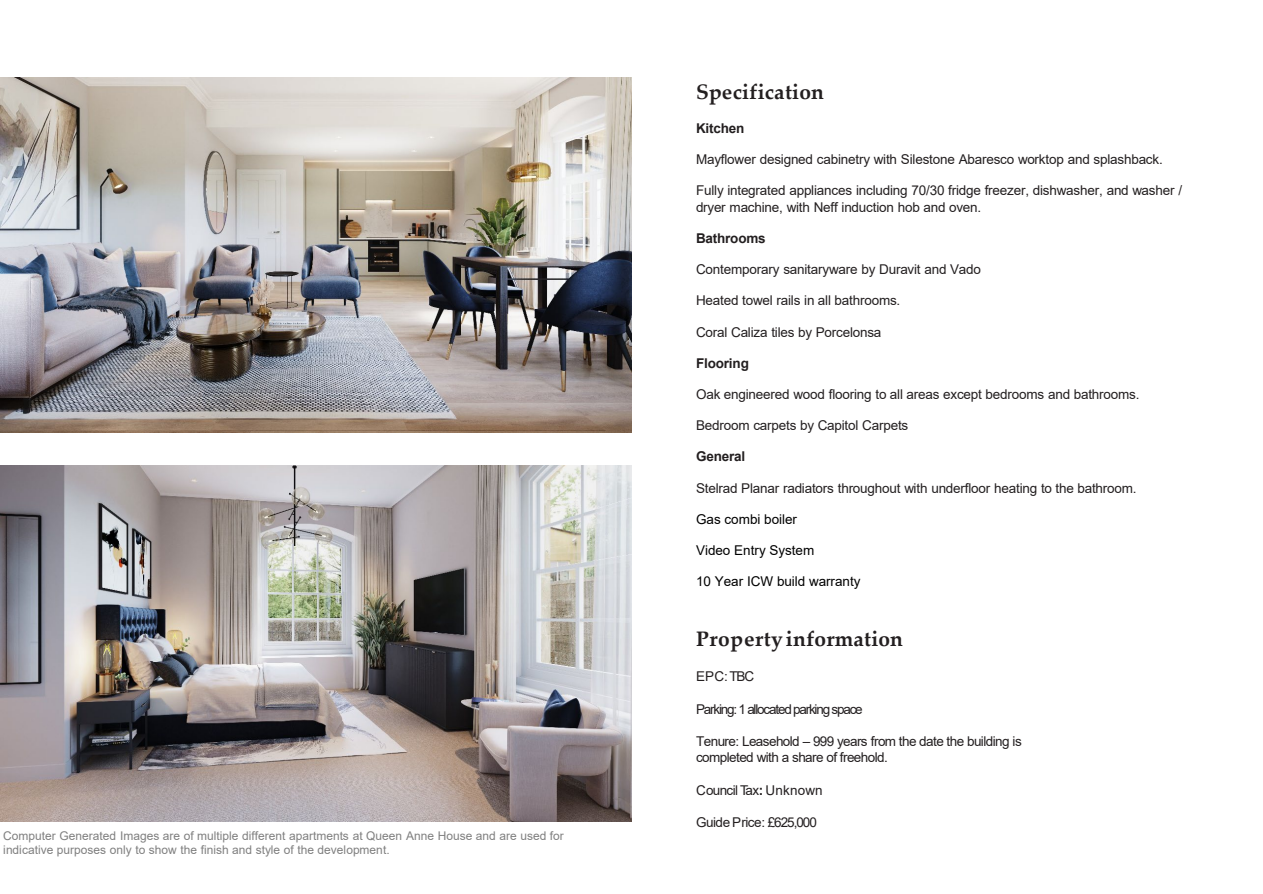
<style>
.page{position:relative;width:1263px;height:894px;background:#fff}
.page>*{position:absolute;margin:0;border:0;box-sizing:border-box;transform-origin:0 0}
.t1{font:700 21px "Palatino Linotype";letter-spacing:.01em;color:#231f20}
.t2{font:13.5px/16.2px "Arial";letter-spacing:-.015em;color:#231f20}
.t3{font:13.5px/16.2px "Arial";letter-spacing:-.045em;color:#231f20}
.t4{font:13.5px "Arial";color:#000}
.t5{font:700 13.5px "Arial";letter-spacing:-.015em;color:#231f20}
.t6{font:13.5px "Arial";letter-spacing:-.09em;color:#231f20}
.t7{font:13.5px "Arial";letter-spacing:-.04em;color:#231f20}
.t8{font:12px/14.4px "Arial";color:#7f7f7f}
.s1{font-weight:700}
</style>
<div class="page">
<img style="left:0;top:465px;width:632px;height:356px">
<img style="left:0;top:77px;width:632px;height:355px">
<p class="t8" style="left:3px;top:828px;width:562px">Computer Generated Images are of multiple different apartments at Queen Anne House and are used for indicative purposes only to show the finish and style of the development.</p>
<p class="t1" style="left:696px;top:77px;width:130px">Specification</p>
<p class="t5" style="left:696px;top:119px;width:50px">Kitchen</p>
<p class="t2" style="left:696px;top:151px;width:468px">Mayflower designed cabinetry with Silestone Abaresco worktop and splashback.</p>
<p class="t2" style="left:696px;top:182px;width:488px">Fully integrated appliances including 70/30 fridge freezer, dishwasher, and washer / dryer machine, with Neff induction hob and oven.</p>
<p class="t5" style="left:696px;top:228px;width:71px">Bathrooms</p>
<p class="t2" style="left:696px;top:261px;width:286px">Contemporary sanitaryware by Duravit and Vado</p>
<p class="t2" style="left:696px;top:292px;width:206px">Heated towel rails in all bathrooms.</p>
<p class="t2" style="left:696px;top:323px;width:187px">Coral Caliza tiles by Porcelonsa</p>
<p class="t5" style="left:696px;top:353px;width:54px">Flooring</p>
<p class="t2" style="left:696px;top:386px;width:445px">Oak engineered wood flooring to all areas except bedrooms and bathrooms.</p>
<p class="t2" style="left:696px;top:417px;width:214px">Bedroom carpets by Capitol Carpets</p>
<p class="t5" style="left:696px;top:447px;width:51px">General</p>
<p class="t2" style="left:696px;top:479px;width:442px">Stelrad Planar radiators throughout with underfloor heating to the bathroom.</p>
<p class="t4" style="left:696px;top:509px;width:103px">Gas combi boiler</p>
<p class="t4" style="left:696px;top:541px;width:120px">Video Entry System</p>
<p class="t4" style="left:696px;top:572px;width:166px">10 Year ICW build warranty</p>
<p class="t1" style="left:696px;top:624px;width:209px">Property information</p>
<p class="t2" style="left:696px;top:668px;width:60px">EPC: TBC</p>
<p class="t6" style="left:696px;top:699px;width:168px">Parking: 1 allocated parking space</p>
<p class="t3" style="left:696px;top:732px;width:327px">Tenure: Leasehold – 999 years from the date the building is completed with a share of freehold.</p>
<p class="t2" style="left:696px;top:781px;width:128px">Council Tax<span class="s1">:</span> Unknown</p>
<p class="t7" style="left:696px;top:812px;width:122px">Guide Price: £625,000</p>
</div>
